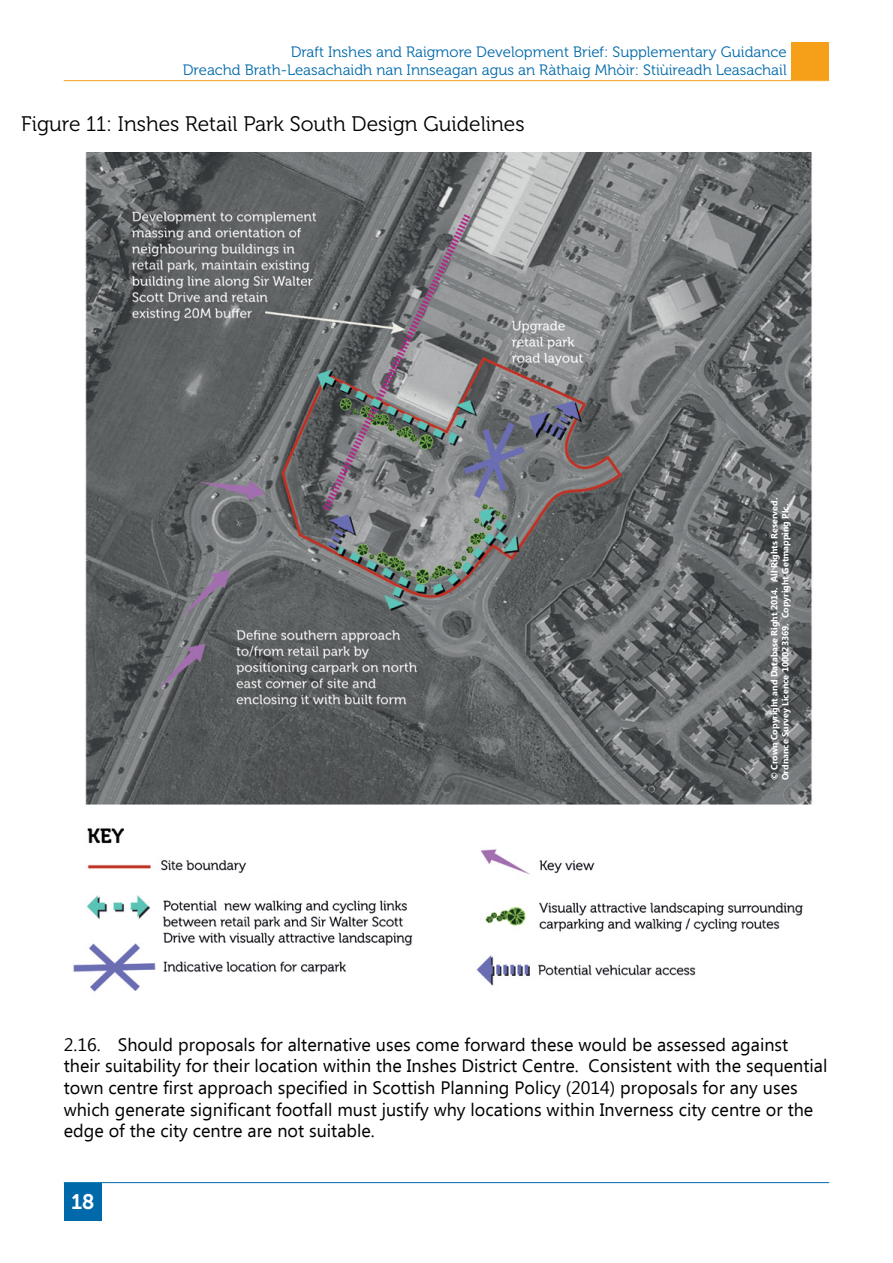
<style>
.page{position:relative;width:893px;height:1263px;background:#fff}
.page>*{position:absolute;margin:0;border:0;box-sizing:border-box;transform-origin:0 0}
.t1{font:21px "Museo 300";color:#000}
.t2{font:21px "Museo 700";color:#fff}
.t3{font:18px/21.6px "Ebrima";color:#000}
.t4{font:15px/18px "Museo 300";color:#0069aa;text-align:right}
.t5{font:700 9px/10.8px "Ebrima";color:#fff}
</style>
<div class="page">
<hr style="left:64px;top:80px;width:765px;height:1px;background:#f6a01a">
<div style="left:791px;top:43px;width:38px;height:37px;background:#f6a01a"></div>
<div style="left:64px;top:1182px;width:38px;height:38px;background:#0069aa"></div>
<hr style="left:64px;top:1182px;width:765px;height:1px;background:#0069aa">
<img style="left:73px;top:152px;width:739px;height:840px">
<p class="t4" style="left:183px;top:43px;width:605px">Draft Inshes and Raigmore Development Brief: Supplementary Guidance<br>Dreachd Brath-Leasachaidh nan Innseagan agus an Ràthaig Mhòir: Stiùireadh Leasachail</p>
<p class="t1" style="left:21px;top:112px;width:505px">Figure 11: Inshes Retail Park South Design Guidelines</p>
<p class="t5" style="left:769px;top:780px;width:284px;rotate:-90deg">© Crown Copyright and Database Right 2014. All Rights Reserved.<br>Ordnance Survey Licence 100023369. Copyright Getmapping Plc.</p>
<p class="t3" style="left:64px;top:1035px;width:765px">2.16. Should proposals for alternative uses come forward these would be assessed against their suitability for their location within the Inshes District Centre. Consistent with the sequential town centre first approach specified in Scottish Planning Policy (2014) proposals for any uses which generate significant footfall must justify why locations within Inverness city centre or the edge of the city centre are not suitable.</p>
<p class="t2" style="left:71px;top:1190px;width:25px">18</p>
</div>
